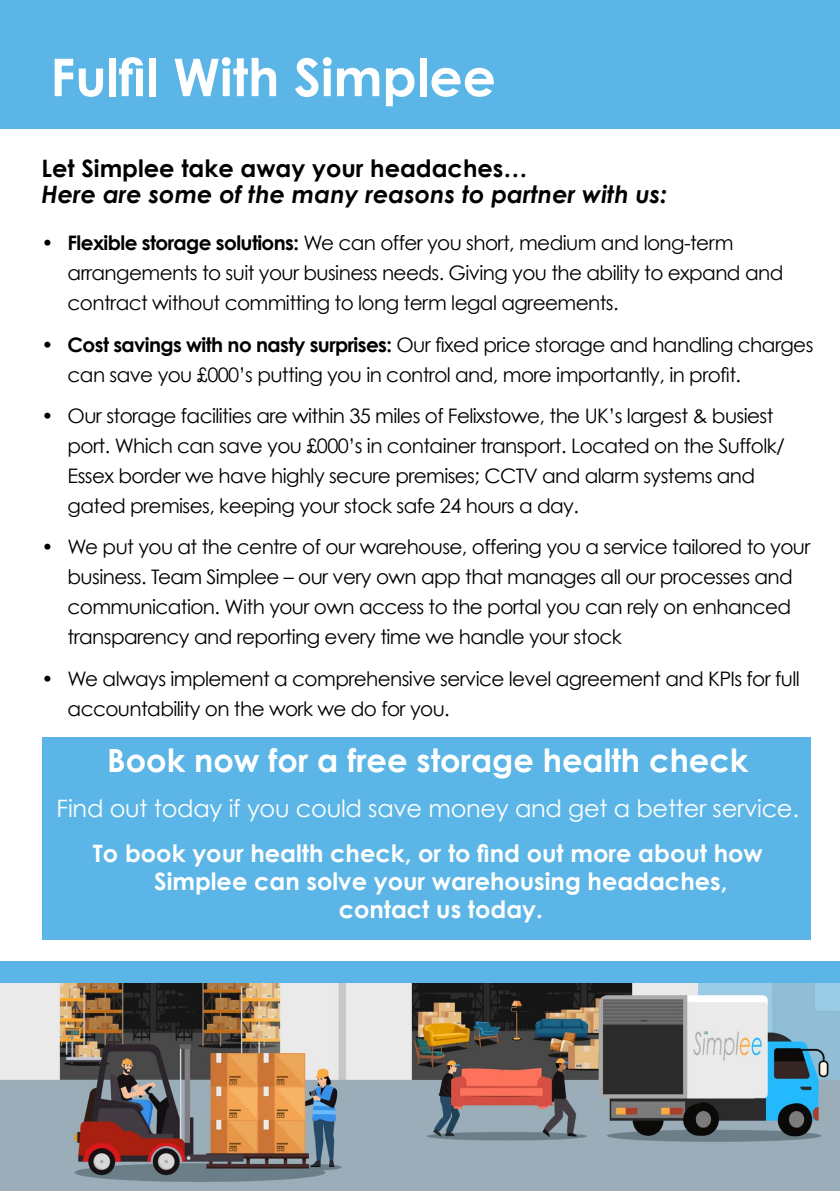
<style>
.page{position:relative;width:840px;height:1191px;background:#fff}
.page>*{position:absolute;margin:0;border:0;box-sizing:border-box;transform-origin:0 0}
.t1{font:700 52px "Century Gothic";color:#fff}
.t2{font:700 32px "Century Gothic";color:#fff}
.t3{font:700 24px "Century Gothic";color:#fff}
.t4{font:24px "Century Gothic";letter-spacing:-.01em;color:#fff}
.t5{font:italic 700 24px "Century Gothic";color:#000}
.t6{font:700 24px "Century Gothic";color:#000}
.t7{font:20px/30px "Century Gothic";letter-spacing:-.03em;color:#000}
.s1{font-weight:700}
</style>
<div class="page">
<div style="left:42px;top:737px;width:768px;height:202px;background:#5bb6e7"></div>
<div style="left:0;top:0;width:839px;height:128px;background:#5bb6e7"></div>
<img style="left:0;top:983px;width:839px;height:208px">
<div style="left:0;top:961px;width:839px;height:22px;background:#5bb6e7"></div>
<h1 class="t1" style="left:50px;top:45px;width:447px">Fulfil With Simplee</h1>
<p class="t6" style="left:42px;top:153px;width:487px">Let Simplee take away your headaches…</p>
<p class="t5" style="left:42px;top:179px;width:626px">Here are some of the many reasons to partner with us:</p>
<p class="t7" style="left:68px;top:228px;width:717px;text-indent:-26px">• <span class="s1">Flexible storage solutions:</span> We can offer you short, medium and long-term arrangements to suit your business needs. Giving you the ability to expand and contract without committing to long term legal agreements.</p>
<p class="t7" style="left:68px;top:329px;width:747px;text-indent:-26px">• <span class="s1">Cost savings with no nasty surprises:</span> Our fixed price storage and handling charges can save you £000’s putting you in control and, more importantly, in profit.</p>
<p class="t7" style="left:68px;top:400px;width:718px;text-indent:-26px">• Our storage facilities are within 35 miles of Felixstowe, the UK’s largest &amp; busiest port. Which can save you £000’s in container transport. Located on the Suffolk/ Essex border we have highly secure premises; CCTV and alarm systems and gated premises, keeping your stock safe 24 hours a day.</p>
<p class="t7" style="left:68px;top:532px;width:744px;text-indent:-26px">• We put you at the centre of our warehouse, offering you a service tailored to your business. Team Simplee – our very own app that manages all our processes and communication. With your own access to the portal you can rely on enhanced transparency and reporting every time we handle your stock</p>
<p class="t7" style="left:68px;top:663px;width:733px;text-indent:-26px">• We always implement a comprehensive service level agreement and KPIs for full accountability on the work we do for you.</p>
<h2 class="t2" style="left:107px;top:740px;width:642px">Book now for a free storage health check</h2>
<p class="t4" style="left:57px;top:793px;width:743px">Find out today if you could save money and get a better service.</p>
<p class="t3" style="left:93px;top:838px;width:671px">To book your health check, or to find out more about how</p>
<p class="t3" style="left:154px;top:866px;width:574px">Simplee can solve your warehousing headaches,</p>
<p class="t3" style="left:338px;top:894px;width:205px">contact us today.</p>
</div>
